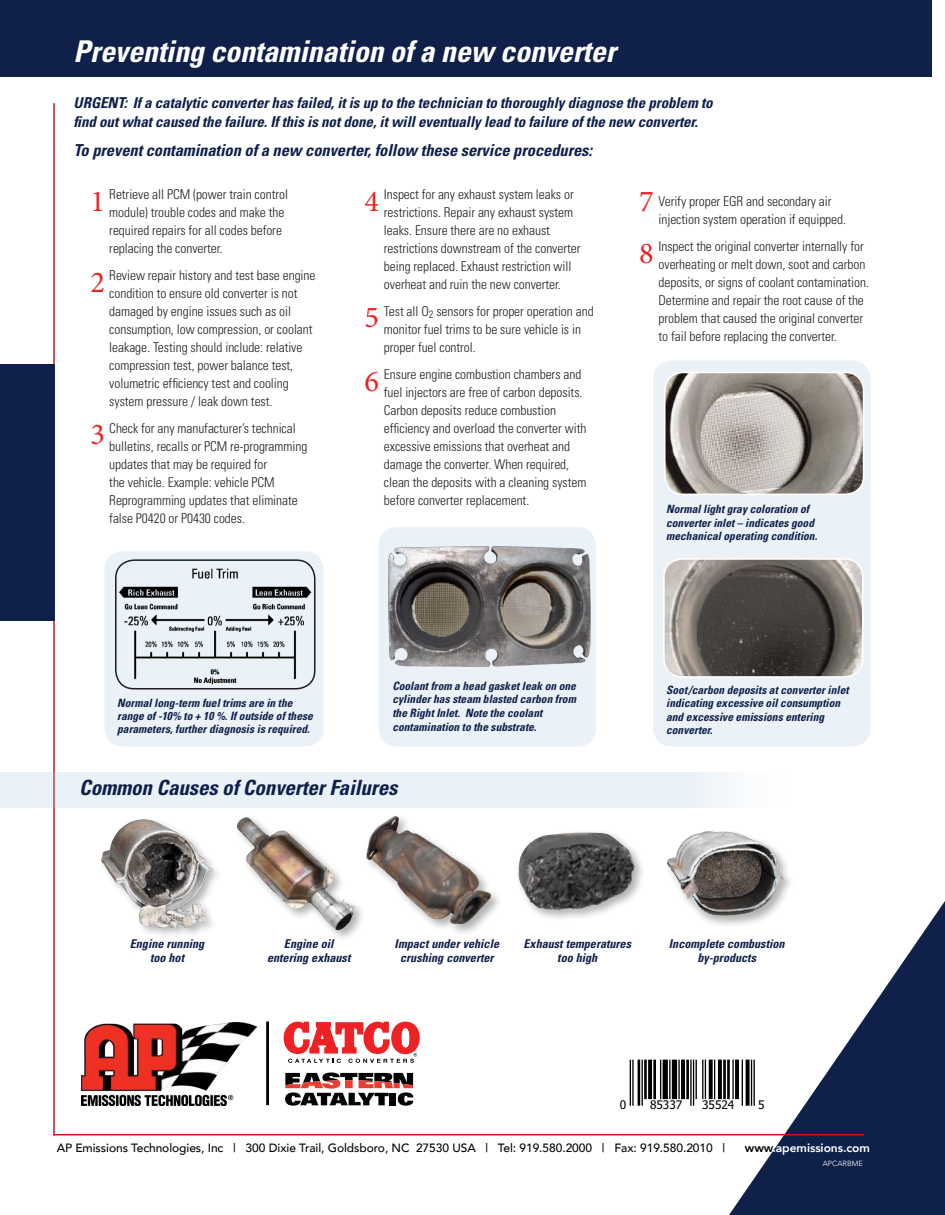
<style>
.page{position:relative;width:945px;height:1215px;background:#fff}
.page>*{position:absolute;margin:0;border:0;box-sizing:border-box;transform-origin:0 0}
.t1{font:30.3px "Minion Pro";color:#ee2123}
.t2{font:italic 700 condensed 30px "Univers LT Std";letter-spacing:-.005em;color:#fff}
.t3{font:italic 700 condensed 21px "Univers LT Std";letter-spacing:-.005em;color:#0f204b}
.t4{font:italic 700 condensed 16.5px "Univers LT Std";letter-spacing:-.005em;color:#0f204b}
.t5{font:italic 700 condensed 15px/19.5px "Univers LT Std";letter-spacing:-.005em;color:#0f204b}
.t6{font:300 condensed 13.5px/18px "Univers LT Std";letter-spacing:-.005em;color:#231f20}
.t7{font:italic 700 condensed 12.15px/14.5px "Univers LT Std";color:#0f204b;text-align:center}
.t8{font:500 12px "Avenir";letter-spacing:-.005em;color:#040503}
.t9{font:800 12px "Avenir";letter-spacing:-.005em;color:#fff}
.t10{font:11.85px "Tahoma";color:#000}
.t11{font:italic 700 condensed 11.55px/13.5px "Univers LT Std";color:#0f204b}
.t12{font:300 7.5px "Avenir";color:#fff}
.s1{font-family:"Univers";font-weight:400;font-stretch:normal;font-size:27px;color:#fff}
.s2{color:#040503}
</style>
<div class="page">
<svg style="left:729px;top:901px;width:216px;height:314px;fill:#0f204b"></svg>
<hr style="left:53px;top:1134px;width:811px;height:2px;background:#cd151d">
<hr style="left:53px;top:103px;width:2px;height:1033px;background:#cd151d">
<div style="left:0;top:364px;width:55px;height:257px;background:#0f204b"></div>
<svg style="left:284px;top:1022px;width:136px;height:41px"></svg>
<svg style="left:285px;top:1072px;width:129px;height:34px"></svg>
<hr style="left:266px;top:1022px;width:3px;height:83px;background:#040503">
<img style="left:81px;top:1022px;width:176px;height:83px">
<div style="left:0;top:772px;width:804px;height:36px;background:linear-gradient(to right,#e7eff5,#f1f7fa)"></div>
<div style="left:0;top:0;width:931px;height:76px;background:#0f204b"></div>
<div style="left:653px;top:360px;width:217px;height:387px;background:#eaf2f7;border-radius:18px"></div>
<img style="left:667px;top:372px;width:197px;height:120px">
<div style="left:664px;top:372px;width:200px;height:123px;border:2px solid #fff;border-radius:18px"></div>
<img style="left:666px;top:561px;width:195px;height:114px">
<div style="left:663px;top:558px;width:201px;height:120px;border:2px solid #fff;border-radius:18px"></div>
<div style="left:104px;top:551px;width:220px;height:196px;background:#eaf2f7;border-radius:18px"></div>
<img style="left:116px;top:562px;width:197px;height:125px">
<div style="left:115px;top:559px;width:201px;height:131px;border:2px solid #231f20;border-radius:18px"></div>
<div style="left:379px;top:527px;width:217px;height:220px;background:#eaf2f7;border-radius:18px"></div>
<img style="left:388px;top:547px;width:203px;height:120px">
<div style="left:234px;top:814px;width:132px;height:128px;background:#231f20;opacity:.35"></div>
<img style="left:237px;top:817px;width:118px;height:113px">
<img style="left:101px;top:819px;width:112px;height:116px">
<div style="left:515px;top:829px;width:132px;height:93px;background:#231f20;opacity:.35"></div>
<img style="left:518px;top:833px;width:112px;height:77px">
<div style="left:665px;top:828px;width:130px;height:100px;background:#231f20;opacity:.35"></div>
<img style="left:667px;top:831px;width:117px;height:85px">
<div style="left:364px;top:813px;width:139px;height:123px;background:#231f20;opacity:.35"></div>
<img style="left:366px;top:817px;width:125px;height:107px">
<svg style="left:629px;top:1060px;width:139px;height:52px"></svg>
<hr style="left:630px;top:1060px;width:1px;height:46px;background:#000">
<hr style="left:632px;top:1060px;width:2px;height:46px;background:#000">
<hr style="left:638px;top:1060px;width:2px;height:46px;background:#000">
<hr style="left:642px;top:1060px;width:1px;height:46px;background:#000">
<hr style="left:644px;top:1060px;width:3px;height:39px;background:#000">
<svg style="left:648px;top:1060px;width:4px;height:39px"></svg>
<hr style="left:653px;top:1060px;width:3px;height:39px;background:#000">
<hr style="left:660px;top:1060px;width:1px;height:39px;background:#000">
<div style="left:663px;top:1060px;width:5px;height:39px;background:#000"></div>
<hr style="left:669px;top:1060px;width:2px;height:39px;background:#000">
<div style="left:672px;top:1060px;width:5px;height:39px;background:#000"></div>
<hr style="left:678px;top:1060px;width:2px;height:39px;background:#000">
<hr style="left:681px;top:1060px;width:4px;height:39px;background:#000">
<hr style="left:686px;top:1060px;width:3px;height:39px;background:#000">
<hr style="left:690px;top:1060px;width:2px;height:46px;background:#000">
<hr style="left:693px;top:1060px;width:1px;height:46px;background:#000">
<hr style="left:696px;top:1060px;width:1px;height:39px;background:#000">
<hr style="left:702px;top:1060px;width:1px;height:39px;background:#000">
<hr style="left:705px;top:1060px;width:1px;height:39px;background:#000">
<svg style="left:709px;top:1060px;width:4px;height:39px"></svg>
<hr style="left:714px;top:1060px;width:1px;height:39px;background:#000">
<svg style="left:718px;top:1060px;width:4px;height:39px"></svg>
<hr style="left:723px;top:1060px;width:3px;height:39px;background:#000">
<hr style="left:727px;top:1060px;width:3px;height:39px;background:#000">
<hr style="left:732px;top:1060px;width:2px;height:39px;background:#000">
<svg style="left:735px;top:1060px;width:4px;height:39px"></svg>
<hr style="left:742px;top:1060px;width:1px;height:46px;background:#000">
<svg style="left:746px;top:1060px;width:4px;height:46px"></svg>
<hr style="left:751px;top:1060px;width:1px;height:46px;background:#000">
<hr style="left:754px;top:1060px;width:1px;height:46px;background:#000">
<h2 class="t2" style="left:74px;top:33px;width:544px">Preventing contamination of a new converter</h2>
<p class="t5" style="left:74px;top:93px;width:641px">URGENT: If a catalytic converter has failed, it is up to the technician to thoroughly diagnose the problem to find out what caused the failure. If this is not done, it will eventually lead to failure of the new converter.</p>
<p class="t4" style="left:74px;top:140px;width:520px">To prevent contamination of a new converter, follow these service procedures:</p>
<p class="t6" style="left:109px;top:186px;width:180px;text-indent:-27px"><span class="s1">1</span> Retrieve all PCM (power train control module) trouble codes and make the required repairs for all codes before replacing the converter.</p>
<p class="t6" style="left:109px;top:267px;width:208px;text-indent:-27px"><span class="s1">2</span> Review repair history and test base engine condition to ensure old converter is not damaged by engine issues such as oil consumption, low compression, or coolant leakage. Testing should include: relative compression test, power balance test, volumetric efficiency test and cooling system pressure / leak down test.</p>
<p class="t6" style="left:109px;top:420px;width:200px;text-indent:-27px"><span class="s1">3</span> Check for any manufacturer’s technical bulletins, recalls or PCM re-programming updates that may be required for<br>the vehicle. Example: vehicle PCM Reprogramming updates that eliminate false P0420 or P0430 codes.</p>
<p class="t6" style="left:384px;top:186px;width:198px;text-indent:-27px"><span class="s1">4</span> Inspect for any exhaust system leaks or restrictions. Repair any exhaust system leaks. Ensure there are no exhaust restrictions downstream of the converter being replaced. Exhaust restriction will overheat and ruin the new converter.</p>
<p class="t6" style="left:384px;top:303px;width:211px;text-indent:-27px"><span class="s1">5</span> Test all O<sub>2</sub> sensors for proper operation and monitor fuel trims to be sure vehicle is in proper fuel control.</p>
<p class="t6" style="left:384px;top:366px;width:204px;text-indent:-27px"><span class="s1">6</span> Ensure engine combustion chambers and fuel injectors are free of carbon deposits.<br>Carbon deposits reduce combustion efficiency and overload the converter with excessive emissions that overheat and damage the converter. When required, clean the deposits with a cleaning system before converter replacement.</p>
<p class="t6" style="left:659px;top:192px;width:189px;text-indent:-27px"><span class="s1">7</span> Verify proper EGR and secondary air injection system operation if equipped.</p>
<p class="t6" style="left:659px;top:237px;width:212px;text-indent:-27px"><span class="s1">8</span> Inspect the original converter internally for overheating or melt down, soot and carbon deposits, or signs of coolant contamination.<br>Determine and repair the root cause of the problem that caused the original converter to fail before replacing the converter.</p>
<h1 class="t1" style="left:90px;top:181px;width:16px">1</h1>
<h1 class="t1" style="left:364px;top:181px;width:16px">4</h1>
<h1 class="t1" style="left:639px;top:181px;width:16px">7</h1>
<h1 class="t1" style="left:639px;top:233px;width:16px">8</h1>
<h1 class="t1" style="left:90px;top:262px;width:16px">2</h1>
<h1 class="t1" style="left:364px;top:297px;width:16px">5</h1>
<h1 class="t1" style="left:364px;top:361px;width:16px">6</h1>
<h1 class="t1" style="left:90px;top:414px;width:16px">3</h1>
<p class="t11" style="left:666px;top:502px;width:153px">Normal light gray coloration of converter inlet – indicates good mechanical operating condition.</p>
<p class="t11" style="left:117px;top:696px;width:197px;line-height:13px">Normal long-term fuel trims are in the range of -10% to + 10 %. If outside of these parameters, further diagnosis is required.</p>
<p class="t11" style="left:392px;top:679px;width:185px">Coolant from a head gasket leak on one cylinder has steam blasted carbon from the Right Inlet. Note the coolant contamination to the substrate.</p>
<h3 class="t3" style="left:79px;top:775px;width:320px">Common Causes of Converter Failures</h3>
<p class="t11" style="left:666px;top:683px;width:184px">Soot/carbon deposits at converter inlet indicating excessive oil consumption and excessive emissions entering converter.</p>
<p class="t7" style="left:130px;top:936px;width:76px">Engine running too hot</p>
<p class="t7" style="left:267px;top:936px;width:85px">Engine oil entering exhaust</p>
<p class="t7" style="left:395px;top:936px;width:106px">Impact under vehicle crushing converter</p>
<p class="t7" style="left:524px;top:936px;width:109px">Exhaust temperatures too high</p>
<p class="t7" style="left:669px;top:936px;width:117px">Incomplete combustion by-products</p>
<p class="t10" style="left:620px;top:1097px;width:8px">0</p>
<p class="t10" style="left:650px;top:1097px;width:34px">85337</p>
<p class="t10" style="left:702px;top:1097px;width:34px">35524</p>
<p class="t10" style="left:758px;top:1097px;width:8px">5</p>
<p class="t8" style="left:57px;top:1137px;width:670px">AP Emissions Technologies, Inc | 300 Dixie Trail, Goldsboro, NC 27530 USA | Tel: 919.580.2000 | Fax: 919.580.2010 |</p>
<p class="t9" style="left:745px;top:1138px;width:127px"><span class="s2">www</span>.apemissions.com</p>
<p class="t12" style="left:823px;top:1159px;width:42px">APCARBME</p>
</div>
